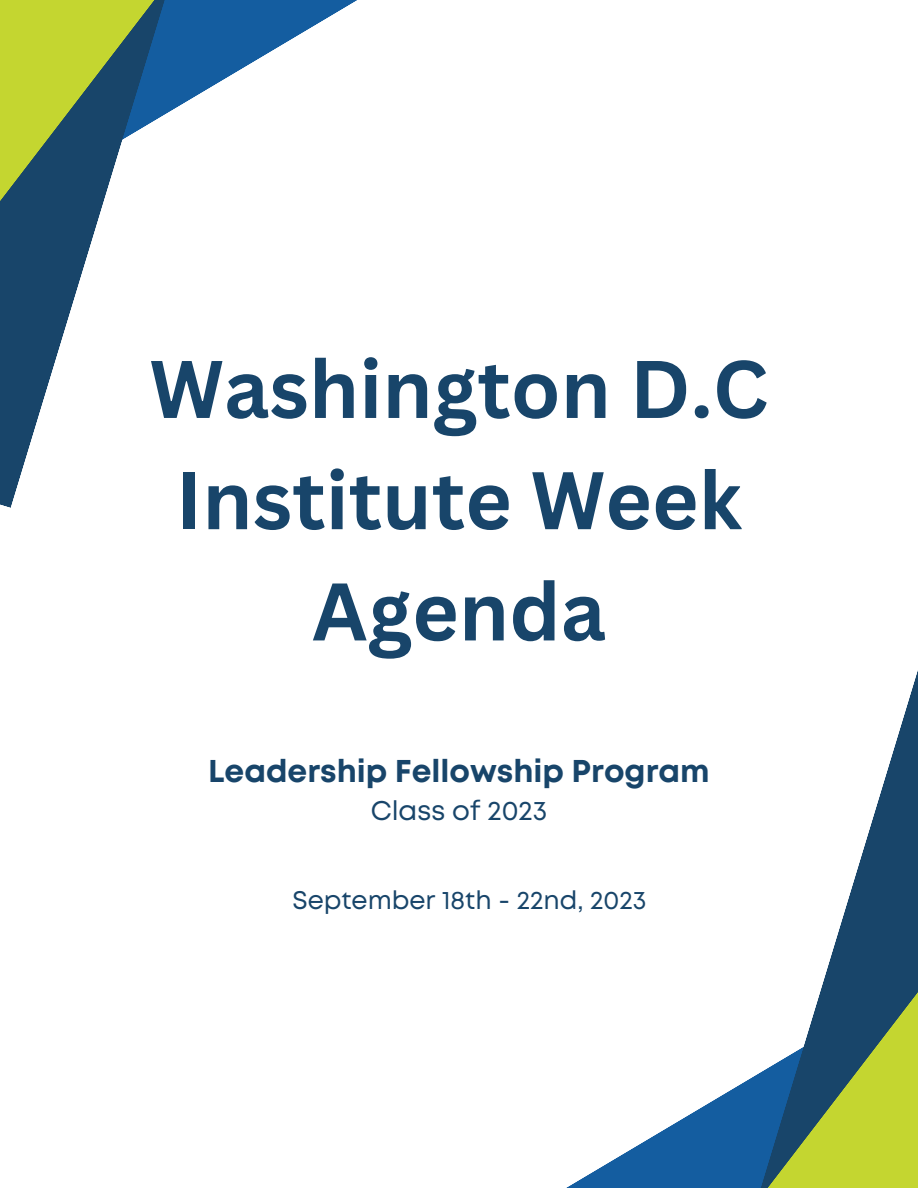
<style>
.page{position:relative;width:918px;height:1188px;background:#fff}
.page>*{position:absolute;margin:0;border:0;box-sizing:border-box;transform-origin:0 0}
.t1{font:700 79.8px/111.3px "Canva Sans";color:#18456a;text-align:center}
.t2{font:700 31.5px "Mont";color:#18456a}
.t3{font:27px "Mont";color:#18456a}
.t4{font:25.5px "Mont";color:#18456a}
</style>
<div class="page">
<svg style="left:566px;top:1114px;width:124px;height:74px"></svg>
<svg style="left:192px;top:0;width:165px;height:98px"></svg>
<svg style="left:840px;top:670px;width:78px;height:256px"></svg>
<svg style="left:0;top:0;width:192px;height:508px"></svg>
<svg style="left:690px;top:926px;width:228px;height:262px"></svg>
<svg style="left:0;top:0;width:189px;height:265px"></svg>
<p class="t1" style="left:149px;top:331px;width:621px">Washington D.C<br>Institute Week<br>Agenda</p>
<p class="t2" style="left:208px;top:759px;width:503px">Leadership Fellowship Program</p>
<p class="t3" style="left:371px;top:800px;width:178px">Class of 2023</p>
<p class="t4" style="left:293px;top:891px;width:355px">September 18th - 22nd, 2023</p>
</div>
